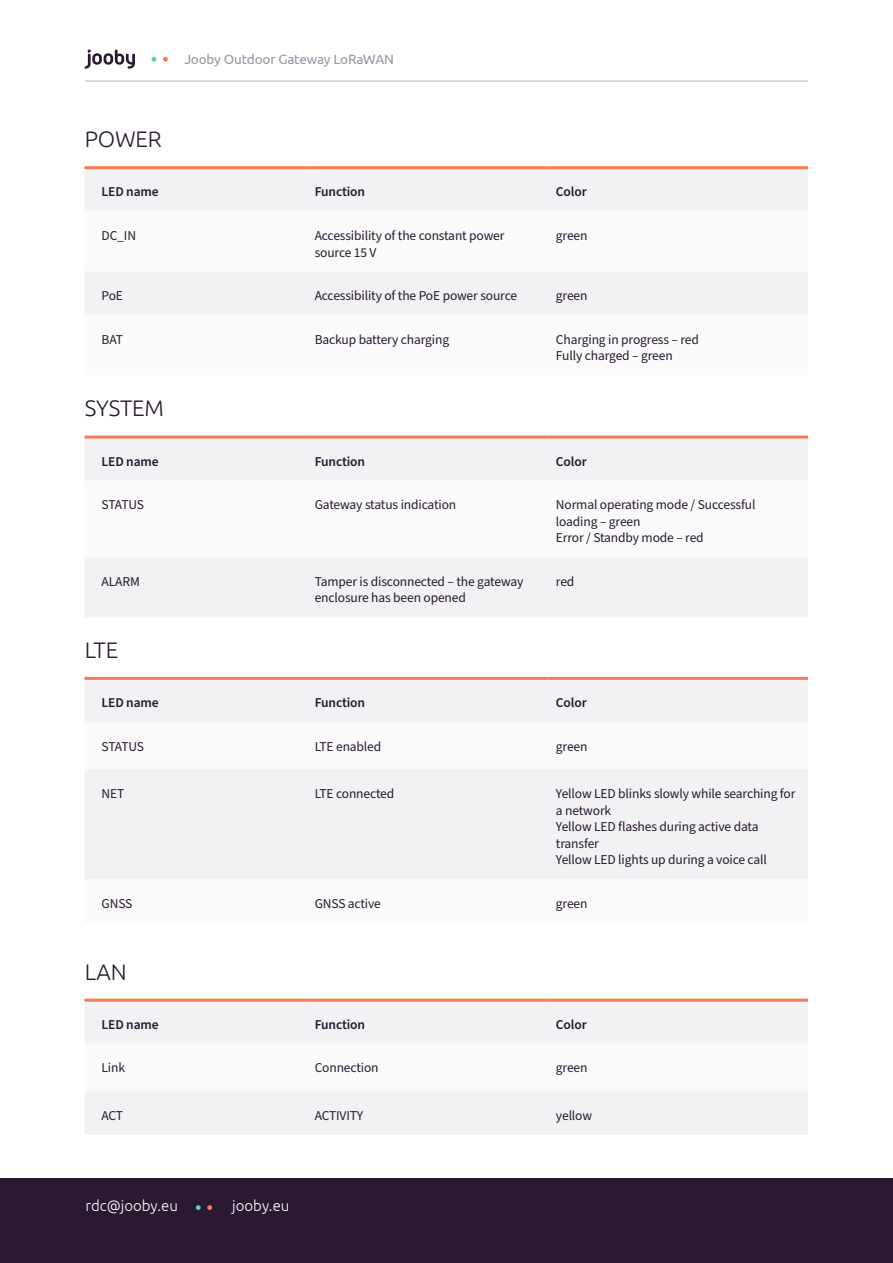
<style>
.page{position:relative;width:893px;height:1263px;background:#fff}
.page>*{position:absolute;margin:0;border:0;box-sizing:border-box;transform-origin:0 0}
.t1{font:300 22.5px "Ubuntu";letter-spacing:-.01em;color:#291a30}
.t2{font:300 15px "Ubuntu";color:#fff}
.t3{font:13.5px/16.5px "Source Sans Pro";letter-spacing:-.01em;color:#291a30}
.t4{font:600 13.5px "Source Sans Pro";letter-spacing:-.01em;color:#291a30}
.t5{font:13.5px "Ubuntu";letter-spacing:-.01em;color:#9696a5}
</style>
<div class="page">
<div style="left:0;top:1178px;width:893px;height:85px;background:#2a1931"></div>
<svg style="left:207px;top:1205px;width:5px;height:5px"></svg>
<svg style="left:196px;top:1205px;width:5px;height:5px"></svg>
<svg style="left:85px;top:49px;width:50px;height:20px"></svg>
<svg style="left:163px;top:57px;width:5px;height:5px"></svg>
<svg style="left:151px;top:57px;width:5px;height:5px"></svg>
<hr style="left:85px;top:80px;width:723px;height:2px;background:#c8ccd4">
<div style="left:85px;top:169px;width:723px;height:42px;background:#f2f1f3"></div>
<div style="left:85px;top:272px;width:723px;height:43px;background:#f2f1f3"></div>
<hr style="left:85px;top:166px;width:221px;height:3px;background:#f67a52">
<hr style="left:306px;top:166px;width:241px;height:3px;background:#f67a52">
<hr style="left:547px;top:166px;width:261px;height:3px;background:#f67a52">
<div style="left:85px;top:439px;width:723px;height:178px;background:#f2f1f3"></div>
<svg style="left:85px;top:481px;width:723px;height:76px"></svg>
<hr style="left:85px;top:436px;width:221px;height:3px;background:#f67a52">
<hr style="left:306px;top:436px;width:241px;height:3px;background:#f67a52">
<hr style="left:547px;top:436px;width:261px;height:3px;background:#f67a52">
<div style="left:85px;top:1002px;width:723px;height:133px;background:#f2f1f3"></div>
<svg style="left:85px;top:1044px;width:723px;height:47px"></svg>
<hr style="left:85px;top:999px;width:221px;height:3px;background:#f67a52">
<hr style="left:306px;top:999px;width:241px;height:3px;background:#f67a52">
<hr style="left:547px;top:999px;width:261px;height:3px;background:#f67a52">
<div style="left:85px;top:680px;width:723px;height:42px;background:#f2f1f3"></div>
<div style="left:85px;top:770px;width:723px;height:109px;background:#f2f1f3"></div>
<hr style="left:85px;top:677px;width:221px;height:3px;background:#f67a52">
<hr style="left:306px;top:677px;width:241px;height:3px;background:#f67a52">
<hr style="left:547px;top:677px;width:261px;height:3px;background:#f67a52">
<p class="t5" style="left:184px;top:51px;width:211px">Jooby Outdoor Gateway LoRaWAN</p>
<h1 class="t1" style="left:85px;top:126px;width:78px">POWER</h1>
<p class="t4" style="left:102px;top:183px;width:59px">LED name</p>
<p class="t4" style="left:315px;top:183px;width:52px">Function</p>
<p class="t4" style="left:556px;top:183px;width:32px">Color</p>
<p class="t3" style="left:102px;top:228px;width:36px">DC_IN</p>
<p class="t3" style="left:315px;top:228px;width:191px">Accessibility of the constant power source 15 V</p>
<p class="t3" style="left:556px;top:228px;width:33px">green</p>
<p class="t3" style="left:102px;top:288px;width:23px">PoE</p>
<p class="t3" style="left:315px;top:288px;width:204px">Accessibility of the PoE power source</p>
<p class="t3" style="left:556px;top:288px;width:33px">green</p>
<p class="t3" style="left:102px;top:331px;width:23px">BAT</p>
<p class="t3" style="left:315px;top:331px;width:136px">Backup battery charging</p>
<p class="t3" style="left:556px;top:331px;width:144px">Charging in progress – red<br>Fully charged – green</p>
<h1 class="t1" style="left:85px;top:395px;width:81px">SYSTEM</h1>
<p class="t4" style="left:102px;top:452px;width:59px">LED name</p>
<p class="t4" style="left:315px;top:452px;width:52px">Function</p>
<p class="t4" style="left:556px;top:452px;width:32px">Color</p>
<p class="t3" style="left:102px;top:497px;width:44px">STATUS</p>
<p class="t3" style="left:315px;top:497px;width:143px">Gateway status indication</p>
<p class="t3" style="left:556px;top:497px;width:201px">Normal operating mode / Successful loading – green<br>Error / Standby mode – red</p>
<p class="t3" style="left:102px;top:574px;width:40px">ALARM</p>
<p class="t3" style="left:315px;top:574px;width:210px">Tamper is disconnected – the gateway enclosure has been opened</p>
<p class="t3" style="left:556px;top:574px;width:20px">red</p>
<h1 class="t1" style="left:85px;top:636px;width:35px">LTE</h1>
<p class="t4" style="left:102px;top:694px;width:59px">LED name</p>
<p class="t4" style="left:315px;top:694px;width:52px">Function</p>
<p class="t4" style="left:556px;top:694px;width:32px">Color</p>
<p class="t3" style="left:102px;top:738px;width:44px">STATUS</p>
<p class="t3" style="left:315px;top:738px;width:68px">LTE enabled</p>
<p class="t3" style="left:556px;top:738px;width:33px">green</p>
<p class="t3" style="left:102px;top:786px;width:24px">NET</p>
<p class="t3" style="left:315px;top:786px;width:81px">LTE connected</p>
<p class="t3" style="left:556px;top:786px;width:241px">Yellow LED blinks slowly while searching for a network<br>Yellow LED flashes during active data transfer<br>Yellow LED lights up during a voice call</p>
<p class="t3" style="left:102px;top:895px;width:32px">GNSS</p>
<p class="t3" style="left:315px;top:895px;width:68px">GNSS active</p>
<p class="t3" style="left:556px;top:895px;width:33px">green</p>
<h1 class="t1" style="left:85px;top:958px;width:43px">LAN</h1>
<p class="t4" style="left:102px;top:1015px;width:59px">LED name</p>
<p class="t4" style="left:315px;top:1015px;width:52px">Function</p>
<p class="t4" style="left:556px;top:1015px;width:32px">Color</p>
<p class="t3" style="left:102px;top:1060px;width:25px">Link</p>
<p class="t3" style="left:315px;top:1060px;width:65px">Connection</p>
<p class="t3" style="left:556px;top:1060px;width:33px">green</p>
<p class="t3" style="left:102px;top:1107px;width:23px">ACT</p>
<p class="t3" style="left:315px;top:1107px;width:50px">ACTIVITY</p>
<p class="t3" style="left:556px;top:1107px;width:38px">yellow</p>
<p class="t2" style="left:85px;top:1197px;width:94px">rdc@jooby.eu</p>
<p class="t2" style="left:232px;top:1197px;width:59px">jooby.eu</p>
</div>
